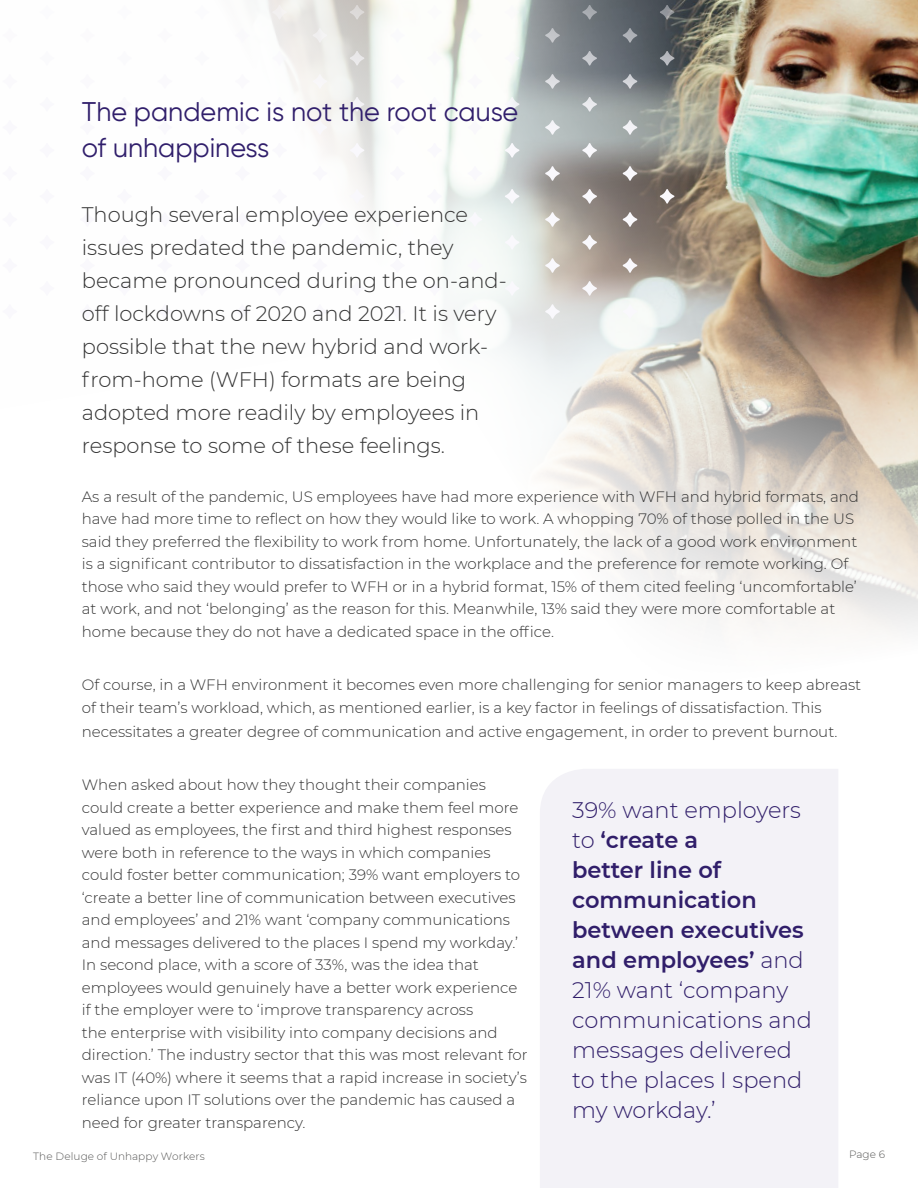
<style>
.page{position:relative;width:918px;height:1188px;background:#fff}
.page>*{position:absolute;margin:0;border:0;box-sizing:border-box;transform-origin:0 0}
.t1{font:27px/36px "Gilroy";color:#301e6b}
.t2{font:300 22.5px/30px "Montserrat";color:#301e6a}
.t3{font:300 21px/33px "Montserrat";color:#333}
.t4{font:300 15px/22.5px "Montserrat";color:#333}
.t5{font:300 10.5px "Montserrat";letter-spacing:.005em;color:#575756}
.s1{font-weight:600}
</style>
<div class="page">
<img style="left:267px;top:0;width:651px;height:632px">
<svg style="left:272px;top:281px;width:15px;height:15px"></svg>
<svg style="left:272px;top:235px;width:15px;height:15px"></svg>
<svg style="left:272px;top:189px;width:15px;height:15px"></svg>
<svg style="left:272px;top:143px;width:15px;height:15px"></svg>
<svg style="left:272px;top:97px;width:15px;height:15px"></svg>
<svg style="left:272px;top:51px;width:15px;height:15px"></svg>
<svg style="left:272px;top:5px;width:15px;height:15px"></svg>
<svg style="left:312px;top:304px;width:15px;height:15px"></svg>
<svg style="left:312px;top:258px;width:15px;height:15px"></svg>
<svg style="left:312px;top:212px;width:15px;height:15px"></svg>
<svg style="left:312px;top:166px;width:15px;height:15px"></svg>
<svg style="left:312px;top:120px;width:15px;height:15px"></svg>
<svg style="left:312px;top:74px;width:15px;height:15px"></svg>
<svg style="left:312px;top:28px;width:15px;height:15px"></svg>
<svg style="left:350px;top:281px;width:15px;height:15px"></svg>
<svg style="left:350px;top:235px;width:15px;height:15px"></svg>
<svg style="left:350px;top:189px;width:15px;height:15px"></svg>
<svg style="left:350px;top:143px;width:15px;height:15px"></svg>
<svg style="left:350px;top:97px;width:15px;height:15px"></svg>
<svg style="left:350px;top:51px;width:15px;height:15px"></svg>
<svg style="left:350px;top:5px;width:15px;height:15px"></svg>
<svg style="left:390px;top:304px;width:15px;height:15px"></svg>
<svg style="left:390px;top:258px;width:15px;height:15px"></svg>
<svg style="left:390px;top:212px;width:15px;height:15px"></svg>
<svg style="left:390px;top:166px;width:15px;height:15px"></svg>
<svg style="left:390px;top:120px;width:15px;height:15px"></svg>
<svg style="left:390px;top:74px;width:15px;height:15px"></svg>
<svg style="left:390px;top:28px;width:15px;height:15px"></svg>
<svg style="left:427px;top:281px;width:15px;height:15px"></svg>
<svg style="left:427px;top:235px;width:15px;height:15px"></svg>
<svg style="left:427px;top:189px;width:15px;height:15px"></svg>
<svg style="left:427px;top:143px;width:15px;height:15px"></svg>
<svg style="left:427px;top:97px;width:15px;height:15px"></svg>
<svg style="left:427px;top:51px;width:15px;height:15px"></svg>
<svg style="left:427px;top:5px;width:15px;height:15px"></svg>
<svg style="left:467px;top:304px;width:15px;height:15px"></svg>
<svg style="left:467px;top:258px;width:15px;height:15px"></svg>
<svg style="left:467px;top:212px;width:15px;height:15px"></svg>
<svg style="left:467px;top:166px;width:15px;height:15px"></svg>
<svg style="left:467px;top:120px;width:15px;height:15px"></svg>
<svg style="left:467px;top:74px;width:15px;height:15px"></svg>
<svg style="left:467px;top:28px;width:15px;height:15px"></svg>
<svg style="left:505px;top:281px;width:15px;height:15px"></svg>
<svg style="left:505px;top:235px;width:15px;height:15px"></svg>
<svg style="left:505px;top:189px;width:15px;height:15px"></svg>
<svg style="left:505px;top:143px;width:15px;height:15px"></svg>
<svg style="left:505px;top:97px;width:15px;height:15px"></svg>
<svg style="left:505px;top:51px;width:15px;height:15px"></svg>
<svg style="left:505px;top:5px;width:15px;height:15px"></svg>
<svg style="left:545px;top:304px;width:15px;height:15px"></svg>
<svg style="left:545px;top:258px;width:15px;height:15px"></svg>
<svg style="left:545px;top:212px;width:15px;height:15px"></svg>
<svg style="left:545px;top:166px;width:15px;height:15px"></svg>
<svg style="left:545px;top:120px;width:15px;height:15px"></svg>
<svg style="left:545px;top:74px;width:15px;height:15px"></svg>
<svg style="left:545px;top:28px;width:15px;height:15px"></svg>
<svg style="left:582px;top:281px;width:15px;height:15px"></svg>
<svg style="left:582px;top:235px;width:15px;height:15px"></svg>
<svg style="left:582px;top:189px;width:15px;height:15px"></svg>
<svg style="left:582px;top:143px;width:15px;height:15px"></svg>
<svg style="left:582px;top:97px;width:15px;height:15px"></svg>
<svg style="left:582px;top:51px;width:15px;height:15px"></svg>
<svg style="left:582px;top:5px;width:15px;height:15px"></svg>
<svg style="left:623px;top:304px;width:14px;height:15px"></svg>
<svg style="left:623px;top:258px;width:14px;height:15px"></svg>
<svg style="left:623px;top:212px;width:14px;height:15px"></svg>
<svg style="left:623px;top:166px;width:14px;height:15px"></svg>
<svg style="left:623px;top:120px;width:14px;height:15px"></svg>
<svg style="left:623px;top:74px;width:14px;height:15px"></svg>
<svg style="left:623px;top:28px;width:14px;height:15px"></svg>
<svg style="left:660px;top:189px;width:15px;height:15px"></svg>
<svg style="left:660px;top:51px;width:15px;height:15px"></svg>
<svg style="left:660px;top:5px;width:15px;height:15px"></svg>
<div style="left:540px;top:769px;width:298px;height:419px;background:#f3f2f7"></div>
<h1 class="t1" style="left:82px;top:95px;width:438px">The pandemic is not the root cause of unhappiness</h1>
<p class="t3" style="left:82px;top:199px;width:426px">Though several employee experience issues predated the pandemic, they became pronounced during the on-and&shy;off lockdowns of 2020 and 2021. It is very possible that the new hybrid and work&shy;from-home (WFH) formats are being adopted more readily by employees in response to some of these feelings.</p>
<p class="t4" style="left:82px;top:486px;width:779px">As a result of the pandemic, US employees have had more experience with WFH and hybrid formats, and have had more time to reflect on how they would like to work. A whopping 70% of those polled in the US said they preferred the flexibility to work from home. Unfortunately, the lack of a good work environment is a significant contributor to dissatisfaction in the workplace and the preference for remote working. Of those who said they would prefer to WFH or in a hybrid format, 15% of them cited feeling ‘uncomfortable’ at work, and not ‘belonging’ as the reason for this. Meanwhile, 13% said they were more comfortable at home because they do not have a dedicated space in the office.</p>
<p class="t4" style="left:82px;top:674px;width:781px">Of course, in a WFH environment it becomes even more challenging for senior managers to keep abreast of their team’s workload, which, as mentioned earlier, is a key factor in feelings of dissatisfaction. This</p>
<p class="t4" style="left:82px;top:721px;width:757px">necessitates a greater degree of communication and active engagement, in order to prevent burnout.</p>
<p class="t4" style="left:82px;top:774px;width:447px">When asked about how they thought their companies could create a better experience and make them feel more valued as employees, the first and third highest responses were both in reference to the ways in which companies could foster better communication; 39% want employers to ‘create a better line of communication between executives and employees’ and 21% want ‘company communications and messages delivered to the places I spend my workday.’ In second place, with a score of 33%, was the idea that employees would genuinely have a better work experience if the employer were to ‘improve transparency across<br>the enterprise with visibility into company decisions and direction.’ The industry sector that this was most relevant for was IT (40%) where it seems that a rapid increase in society’s reliance upon IT solutions over the pandemic has caused a need for greater transparency.</p>
<h2 class="t2" style="left:572px;top:796px;width:241px">39% want employers to <span class="s1">‘create a<br>better line of communication between executives and employees’</span> and<br>21% want ‘company communications and messages delivered to the places I spend my workday.’</h2>
<p class="t5" style="left:33px;top:1152px;width:173px">The Deluge of Unhappy Workers</p>
<p class="t5" style="left:849px;top:1149px;width:37px">Page 6</p>
</div>
